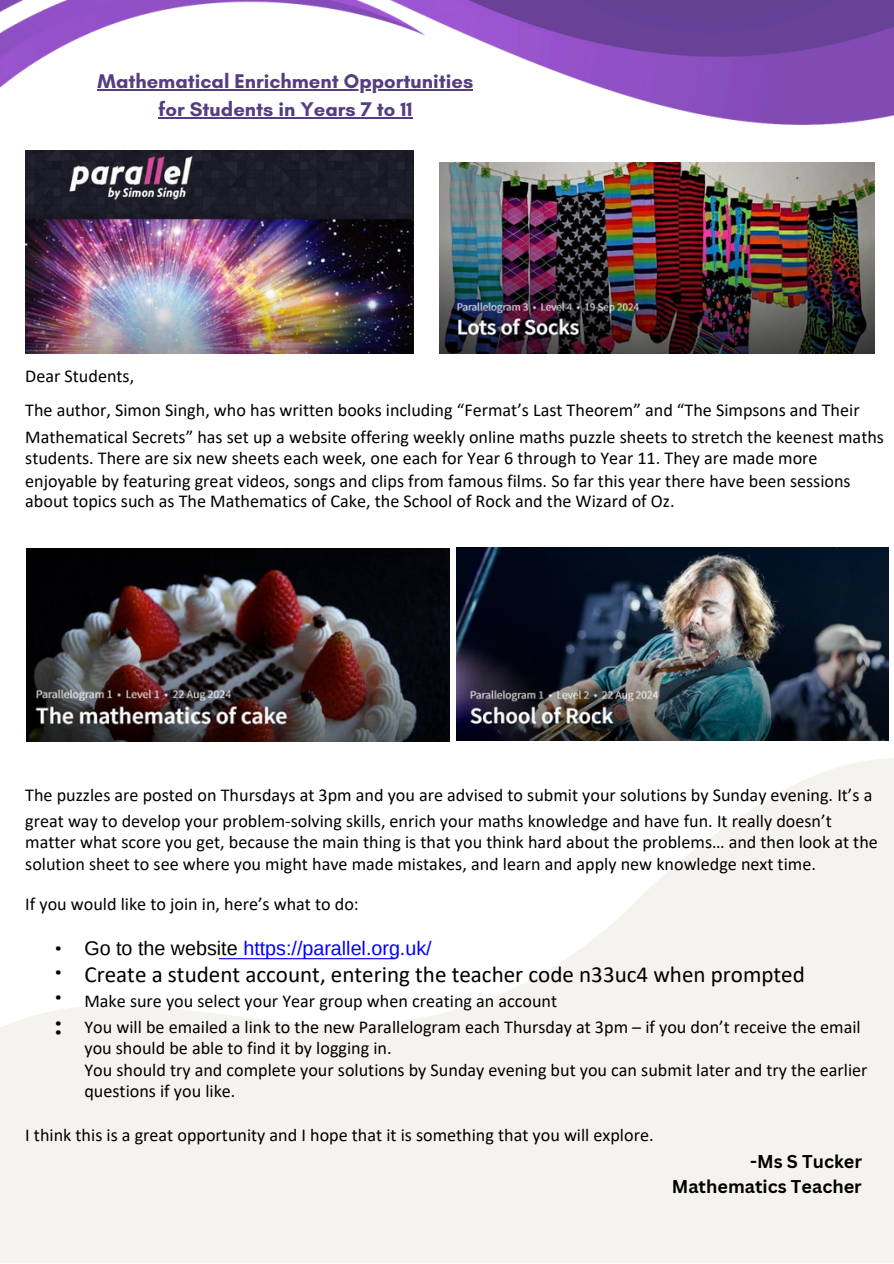
<style>
.page{position:relative;width:894px;height:1264px;background:#fff}
.page>*{position:absolute;margin:0;border:0;box-sizing:border-box;transform-origin:0 0}
.t1{font:23.1px "Calibri";color:#000}
.t2{font:700 20.25px/28.2px "Glacial Indifference";color:#543e81;text-align:center}
.t3{font:19.65px "Arimo";color:#00f}
.t4{font:18.15px "Calibri";color:#000}
.t5{font:18.15px "IBM Plex Sans";color:#000}
.t6{font:700 18px/24.8px "Canva Sans";color:#000;text-align:right}
.s1{color:#000}
</style>
<div class="page">
<svg style="left:0;top:740px;width:893px;height:523px;fill:#f5f3ed"></svg>
<img style="left:220px;top:958px;width:174px;height:1px">
<img style="left:25px;top:154px;width:388px;height:199px">
<img style="left:26px;top:548px;width:424px;height:193px">
<img style="left:456px;top:547px;width:432px;height:194px">
<img style="left:439px;top:163px;width:435px;height:190px">
<img style="left:0;top:0;width:893px;height:154px">
<p class="t2" style="left:98px;top:67px;width:377px">Mathematical Enrichment Opportunities for Students in Years 7 to 11</p>
<p class="t4" style="left:25px;top:368px;width:110px">Dear Students,</p>
<p class="t4" style="left:25px;top:402px;width:835px">The author, Simon Singh, who has written books including “Fermat’s Last Theorem” and “The Simpsons and Their</p>
<p class="t4" style="left:25px;top:430px;width:860px">Mathematical Secrets” has set up a website offering weekly online maths puzzle sheets to stretch the keenest maths</p>
<p class="t4" style="left:25px;top:451px;width:793px">students. There are six new sheets each week, one each for Year 6 through to Year 11. They are made more</p>
<p class="t4" style="left:25px;top:473px;width:826px">enjoyable by featuring great videos, songs and clips from famous films. So far this year there have been sessions</p>
<p class="t4" style="left:25px;top:494px;width:650px">about topics such as The Mathematics of Cake, the School of Rock and the Wizard of Oz.</p>
<p class="t4" style="left:25px;top:787px;width:848px">The puzzles are posted on Thursdays at 3pm and you are advised to submit your solutions by Sunday evening. It’s a</p>
<p class="t4" style="left:25px;top:813px;width:807px">great way to develop your problem-solving skills, enrich your maths knowledge and have fun. It really doesn’t</p>
<p class="t4" style="left:25px;top:834px;width:853px">matter what score you get, because the main thing is that you think hard about the problems… and then look at the</p>
<p class="t4" style="left:25px;top:856px;width:792px">solution sheet to see where you might have made mistakes, and learn and apply new knowledge next time.</p>
<p class="t4" style="left:25px;top:896px;width:335px">If you would like to join in, here’s what to do:</p>
<p class="t5" style="left:55px;top:935px;width:9px">•</p>
<p class="t5" style="left:55px;top:959px;width:9px">•</p>
<p class="t5" style="left:55px;top:984px;width:9px">•</p>
<p class="t5" style="left:55px;top:1010px;width:9px">•</p>
<p class="t5" style="left:55px;top:1018px;width:9px">•</p>
<p class="t3" style="left:84px;top:937px;width:348px"><span class="s1">Go to the website</span> https://parallel.org.uk/</p>
<p class="t1" style="left:84px;top:965px;width:721px">Create a student account, entering the teacher code n33uc4 when prompted</p>
<p class="t4" style="left:84px;top:993px;width:474px">Make sure you select your Year group when creating an account</p>
<p class="t4" style="left:84px;top:1019px;width:777px">You will be emailed a link to the new Parallelogram each Thursday at 3pm – if you don’t receive the email</p>
<p class="t4" style="left:84px;top:1040px;width:308px">you should be able to find it by logging in.</p>
<p class="t4" style="left:84px;top:1062px;width:784px">You should try and complete your solutions by Sunday evening but you can submit later and try the earlier</p>
<p class="t4" style="left:84px;top:1083px;width:152px">questions if you like.</p>
<p class="t4" style="left:25px;top:1127px;width:629px">I think this is a great opportunity and I hope that it is something that you will explore.</p>
<p class="t6" style="left:671px;top:1149px;width:191px">-Ms S Tucker<br>Mathematics Teacher</p>
</div>
